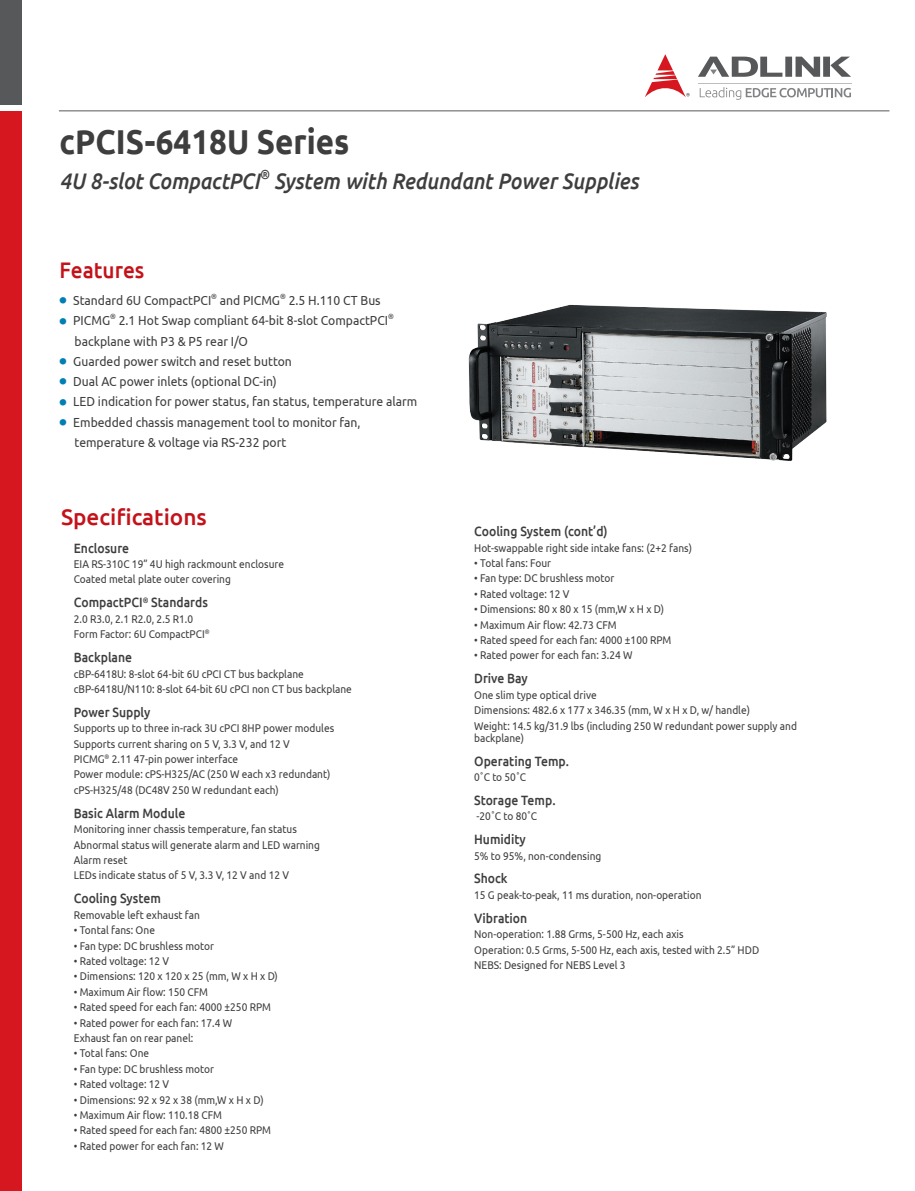
<style>
.page{position:relative;width:915px;height:1191px;background:#fff}
.page>*{position:absolute;margin:0;border:0;box-sizing:border-box;transform-origin:0 0}
.t1{font:700 34.5px "Ubuntu";color:#3e3e3f;scale:.91 1}
.t2{font:italic 500 22.5px "Ubuntu";color:#3e3e3f;scale:.91 1}
.t3{font:500 22.5px "Ubuntu";color:#c4121a}
.t4{font:500 22.5px "Ubuntu";color:#c4121a;scale:.93 1}
.t5{font:500 13.5px "Ubuntu";color:#3e3e3f;scale:.9 1}
.t6{font:13.2px/20.2px "Ubuntu";color:#3e3e3f;scale:.92 1}
.t7{font:italic 500 13.05px "Ubuntu";color:#3e3e3f;scale:.91 1}
.t8{font:11.25px/15.5px "Ubuntu";color:#3e3e3f;scale:.9 1}
.t9{font:7.65px "Ubuntu";color:#3e3e3f;scale:.92 1}
.s1{font-family:"Adobe Ming Std";font-weight:300;font-size:7.2px;color:#007fb4}
</style>
<div class="page">
<div style="left:0;top:111px;width:21px;height:1080px;background:#d7171f"></div>
<div style="left:0;top:0;width:21px;height:104px;background:#57585a"></div>
<svg style="left:698px;top:57px;width:152px;height:20px"></svg>
<svg style="left:645px;top:54px;width:44px;height:43px"></svg>
<svg style="left:699px;top:87px;width:151px;height:13px"></svg>
<hr style="left:697px;top:83px;width:154px;height:1px;background:#bcbdc0">
<hr style="left:59px;top:110px;width:830px;height:1px;background:#57585a">
<img style="left:468px;top:305px;width:359px;height:156px">
<h1 class="t1" style="left:60px;top:120px;width:320px">cPCIS-6418U Series</h1>
<h2 class="t2" style="left:60px;top:168px;width:221px">4U 8-slot CompactPCI</h2>
<p class="t7" style="left:259px;top:166px;width:12px">®</p>
<h2 class="t2" style="left:274px;top:168px;width:402px">System with Redundant Power Supplies</h2>
<h2 class="t4" style="left:60px;top:255px;width:93px">Features</h2>
<p class="t6" style="left:60px;top:290px;width:166px"><span class="s1">●</span> Standard 6U CompactPCI</p>
<p class="t9" style="left:211px;top:291px;width:8px">®</p>
<p class="t6" style="left:220px;top:290px;width:67px">and PICMG</p>
<p class="t9" style="left:280px;top:291px;width:8px">®</p>
<p class="t6" style="left:288px;top:290px;width:101px">2.5 H.110 CT Bus</p>
<p class="t6" style="left:60px;top:310px;width:56px"><span class="s1">●</span> PICMG</p>
<p class="t9" style="left:110px;top:312px;width:8px">®</p>
<p class="t6" style="left:119px;top:310px;width:294px">2.1 Hot Swap compliant 64-bit 8-slot CompactPCI</p>
<p class="t9" style="left:388px;top:312px;width:8px">®</p>
<p class="t6" style="left:75px;top:330px;width:190px">backplane with P3 &amp; P5 rear I/O</p>
<p class="t6" style="left:60px;top:351px;width:254px"><span class="s1">●</span> Guarded power switch and reset button</p>
<p class="t6" style="left:60px;top:371px;width:237px"><span class="s1">●</span> Dual AC power inlets (optional DC-in)</p>
<p class="t6" style="left:60px;top:391px;width:390px"><span class="s1">●</span> LED indication for power status, fan status, temperature alarm</p>
<p class="t6" style="left:75px;top:411px;width:312px;text-indent:-15px"><span class="s1">●</span> Embedded chassis management tool to monitor fan, temperature &amp; voltage via RS-232 port</p>
<h2 class="t3" style="left:61px;top:503px;width:147px">Specifications</h2>
<p class="t5" style="left:74px;top:539px;width:63px">Enclosure</p>
<p class="t8" style="left:74px;top:556px;width:235px">EIA RS-310C 19” 4U high rackmount enclosure<br>Coated metal plate outer covering</p>
<p class="t5" style="left:74px;top:594px;width:150px">CompactPCI<sup>®</sup> Standards</p>
<p class="t8" style="left:74px;top:610px;width:152px">2.0 R3.0, 2.1 R2.0, 2.5 R1.0<br>Form Factor: 6U CompactPCI<sup>®</sup></p>
<p class="t5" style="left:74px;top:649px;width:66px">Backplane</p>
<p class="t8" style="left:74px;top:665px;width:310px">cBP-6418U: 8-slot 64-bit 6U cPCI CT bus backplane cBP-6418U/N110: 8-slot 64-bit 6U cPCI non CT bus backplane</p>
<p class="t5" style="left:74px;top:703px;width:87px">Power Supply</p>
<p class="t8" style="left:74px;top:720px;width:291px">Supports up to three in-rack 3U cPCI 8HP power modules Supports current sharing on 5 V, 3.3 V, and 12 V<br>PICMG<sup>®</sup> 2.11 47-pin power interface<br>Power module: cPS-H325/AC (250 W each x3 redundant) cPS-H325/48 (DC48V 250 W redundant each)</p>
<p class="t5" style="left:74px;top:804px;width:125px">Basic Alarm Module</p>
<p class="t8" style="left:74px;top:821px;width:275px">Monitoring inner chassis temperature, fan status Abnormal status will generate alarm and LED warning Alarm reset<br>LEDs indicate status of 5 V, 3.3 V, 12 V and 12 V</p>
<p class="t5" style="left:74px;top:890px;width:98px">Cooling System</p>
<p class="t8" style="left:74px;top:906px;width:142px">Removable left exhaust fan</p>
<p class="t8" style="left:74px;top:922px;width:92px">• Tontal fans: One</p>
<p class="t8" style="left:74px;top:937px;width:157px">• Fan type: DC brushless motor</p>
<p class="t8" style="left:74px;top:953px;width:107px">• Rated voltage: 12 V</p>
<p class="t8" style="left:74px;top:968px;width:228px">• Dimensions: 120 x 120 x 25 (mm, W x H x D)</p>
<p class="t8" style="left:74px;top:983px;width:151px">• Maximum Air flow: 150 CFM</p>
<p class="t8" style="left:74px;top:999px;width:221px">• Rated speed for each fan: 4000 ±250 RPM</p>
<p class="t8" style="left:74px;top:1014px;width:177px">• Rated power for each fan: 17.4 W<br>Exhaust fan on rear panel:</p>
<p class="t8" style="left:74px;top:1045px;width:85px">• Total fans: One</p>
<p class="t8" style="left:74px;top:1060px;width:157px">• Fan type: DC brushless motor</p>
<p class="t8" style="left:74px;top:1076px;width:107px">• Rated voltage: 12 V</p>
<p class="t8" style="left:74px;top:1091px;width:212px">• Dimensions: 92 x 92 x 38 (mm,W x H x D)</p>
<p class="t8" style="left:74px;top:1107px;width:166px">• Maximum Air flow: 110.18 CFM</p>
<p class="t8" style="left:74px;top:1122px;width:221px">• Rated speed for each fan: 4800 ±250 RPM</p>
<p class="t8" style="left:74px;top:1137px;width:168px">• Rated power for each fan: 12 W</p>
<p class="t5" style="left:474px;top:523px;width:150px">Cooling System (cont’d)</p>
<p class="t8" style="left:474px;top:539px;width:243px">Hot-swappable right side intake fans: (2+2 fans)</p>
<p class="t8" style="left:474px;top:555px;width:87px">• Total fans: Four</p>
<p class="t8" style="left:474px;top:570px;width:157px">• Fan type: DC brushless motor</p>
<p class="t8" style="left:474px;top:586px;width:107px">• Rated voltage: 12 V</p>
<p class="t8" style="left:474px;top:601px;width:212px">• Dimensions: 80 x 80 x 15 (mm,W x H x D)</p>
<p class="t8" style="left:474px;top:616px;width:160px">• Maximum Air flow: 42.73 CFM</p>
<p class="t8" style="left:474px;top:632px;width:221px">• Rated speed for each fan: 4000 ±100 RPM</p>
<p class="t8" style="left:474px;top:647px;width:177px">• Rated power for each fan: 3.24 W</p>
<p class="t5" style="left:474px;top:670px;width:61px">Drive Bay</p>
<p class="t8" style="left:474px;top:686px;width:360px">One slim type optical drive<br>Dimensions: 482.6 x 177 x 346.35 (mm, W x H x D, w/ handle)<br>Weight: 14.5 kg/31.9 lbs (including 250 W redundant power supply and</p>
<p class="t8" style="left:474px;top:729px;width:57px">backplane)</p>
<p class="t5" style="left:474px;top:752px;width:107px">Operating Temp.</p>
<p class="t8" style="left:474px;top:769px;width:59px">0˚C to 50˚C</p>
<p class="t5" style="left:474px;top:791px;width:92px">Storage Temp.</p>
<p class="t8" style="left:476px;top:808px;width:69px">-20˚C to 80˚C</p>
<p class="t5" style="left:474px;top:831px;width:59px">Humidity</p>
<p class="t8" style="left:474px;top:847px;width:143px">5% to 95%, non-condensing</p>
<p class="t5" style="left:474px;top:870px;width:39px">Shock</p>
<p class="t8" style="left:474px;top:886px;width:254px">15 G peak-to-peak, 11 ms duration, non-operation</p>
<p class="t5" style="left:474px;top:909px;width:60px">Vibration</p>
<p class="t8" style="left:474px;top:926px;width:318px">Non-operation: 1.88 Grms, 5-500 Hz, each axis<br>Operation: 0.5 Grms, 5-500 Hz, each axis, tested with 2.5” HDD<br>NEBS: Designed for NEBS Level 3</p>
</div>
